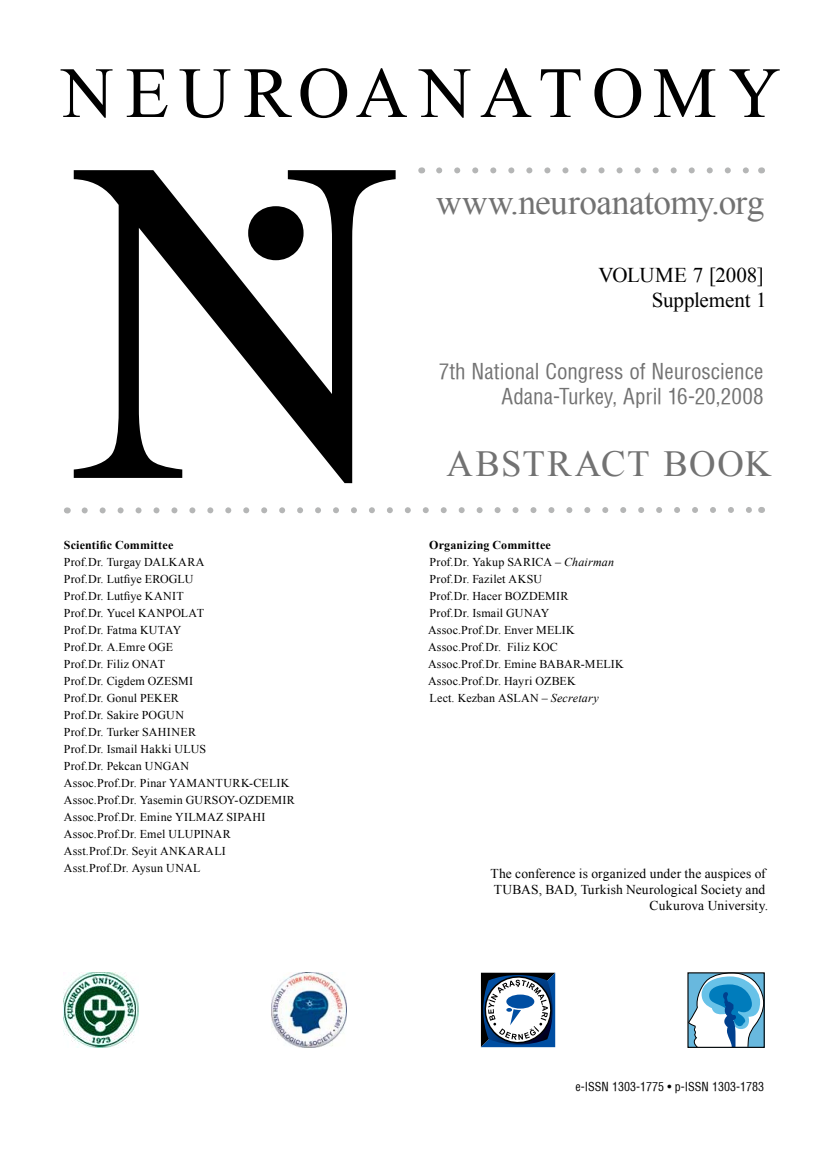
<style>
.page{position:relative;width:830px;height:1149px;background:#fff}
.page>*{position:absolute;margin:0;border:0;box-sizing:border-box;transform-origin:0 0}
.t1{font:72px "Times New Roman";letter-spacing:.13em;color:#000}
.t2{font:36.75px "Times New Roman";letter-spacing:.035em;color:#727272}
.t3{font:35.25px "Times New Roman";letter-spacing:-.02em;color:#727272}
.t4{font:21px/25.3px "Helvetica Condensed";color:#727272;text-align:right}
.t5{font:21px/25.3px "Times New Roman";letter-spacing:-.01em;color:#000;text-align:right}
.t6{font:13.5px/16.2px "Times New Roman";letter-spacing:.01em;color:#000;text-align:right}
.t7{font:12px/17px "Times New Roman";letter-spacing:.015em;color:#000}
.t8{font:12px "Helvetica Condensed";color:#000}
.s1{font-weight:700}
.s2{font-style:italic}
</style>
<div class="page">
<svg style="left:439px;top:167px;width:310px;height:6px"></svg>
<svg style="left:81px;top:507px;width:680px;height:7px"></svg>
<svg style="left:74px;top:170px;width:321px;height:313px"></svg>
<img style="left:64px;top:972px;width:75px;height:75px">
<svg style="left:480px;top:972px;width:75px;height:76px"></svg>
<svg style="left:689px;top:973px;width:73px;height:72px"></svg>
<img style="left:271px;top:972px;width:75px;height:75px">
<p class="t1" style="left:61px;top:44px;width:720px">NEUROANATOMY</p>
<p class="t3" style="left:436px;top:178px;width:329px">www.neuroanatomy.org</p>
<p class="t5" style="left:598px;top:261px;width:170px">VOLUME 7 [2008]<br>Supplement 1</p>
<p class="t4" style="left:439px;top:358px;width:326px">7th National Congress of Neuroscience<br>Adana-Turkey, April 16-20,2008</p>
<p class="t7" style="left:64px;top:536px;width:232px"><span class="s1">Scientific Committee<br></span>Prof.Dr. Turgay DALKARA<br>Prof.Dr. Lutfiye EROGLU<br>Prof.Dr. Lutfiye KANIT<br>Prof.Dr. Yucel KANPOLAT<br>Prof.Dr. Fatma KUTAY<br>Prof.Dr. A.Emre OGE<br>Prof.Dr. Filiz ONAT<br>Prof.Dr. Cigdem OZESMI<br>Prof.Dr. Gonul PEKER<br>Prof.Dr. Sakire POGUN<br>Prof.Dr. Turker SAHINER<br>Prof.Dr. Ismail Hakki ULUS<br>Prof.Dr. Pekcan UNGAN<br>Assoc.Prof.Dr. Pinar YAMANTURK-CELIK<br>Assoc.Prof.Dr. Yasemin GURSOY-OZDEMIR<br>Assoc.Prof.Dr. Emine YILMAZ SIPAHI<br>Assoc.Prof.Dr. Emel ULUPINAR<br>Asst.Prof.Dr. Seyit ANKARALI<br>Asst.Prof.Dr. Aysun UNAL</p>
<p class="t2" style="left:446px;top:439px;width:326px">ABSTRACT BOOK</p>
<p class="t7" style="left:428px;top:536px;width:197px"><span class="s1">Organizing Committee<br></span>Prof.Dr. Yakup SARICA – <span class="s2">Chairman<br></span>Prof.Dr. Fazilet AKSU<br>Prof.Dr. Hacer BOZDEMIR<br>Prof.Dr. Ismail GUNAY<br>Assoc.Prof.Dr. Enver MELIK<br>Assoc.Prof.Dr. Filiz KOC<br>Assoc.Prof.Dr. Emine BABAR-MELIK<br>Assoc.Prof.Dr. Hayri OZBEK<br>Lect. Kezban ASLAN – <span class="s2">Secretary</span></p>
<p class="t6" style="left:490px;top:864px;width:279px">The conference is organized under the auspices of<br>TUBAS, BAD, Turkish Neurological Society and<br>Cukurova University.</p>
<p class="t8" style="left:575px;top:1079px;width:190px">e-ISSN 1303-1775 • p-ISSN 1303-1783</p>
</div>
